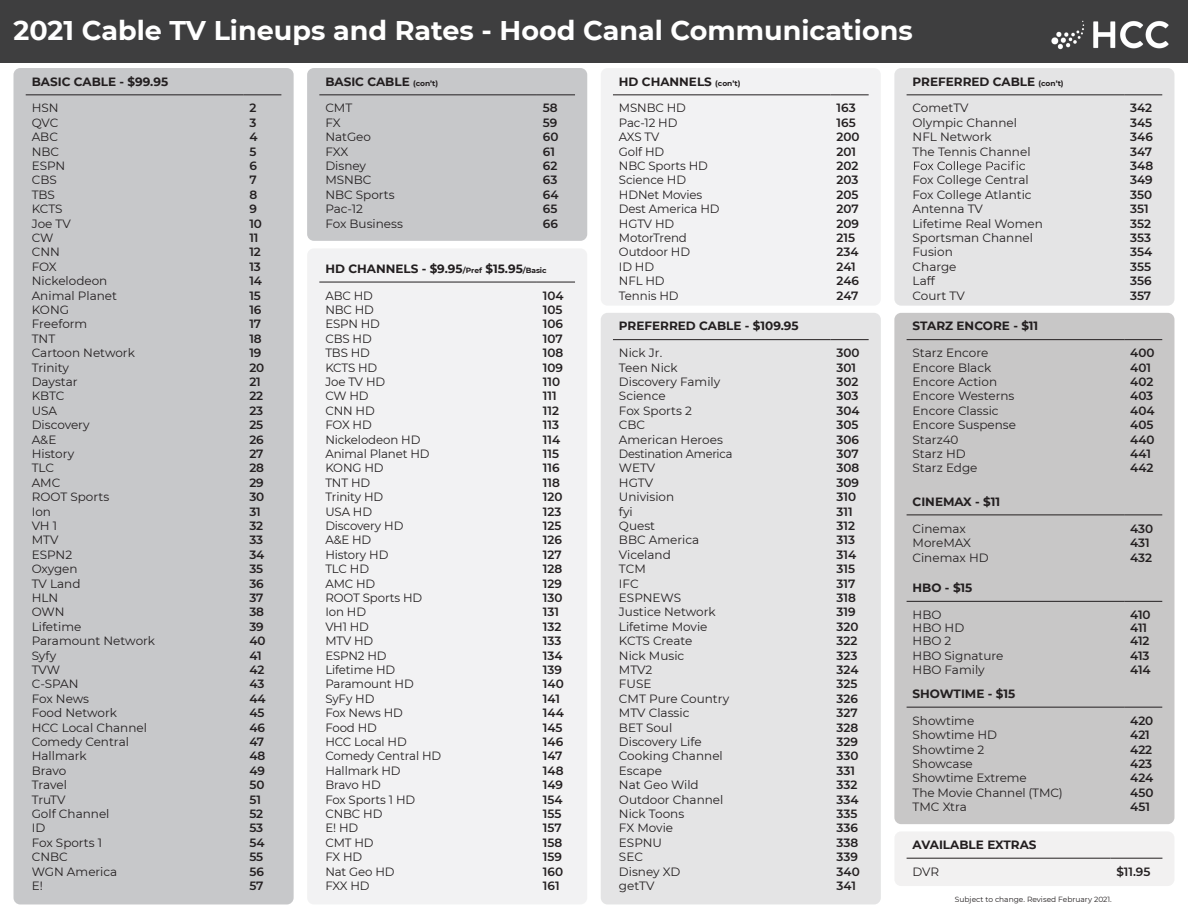
<style>
.page{position:relative;width:1188px;height:918px;background:#fff}
.page>*{position:absolute;margin:0;border:0;box-sizing:border-box;transform-origin:0 0}
.t1{font:700 27px "Montserrat";color:#fff}
.t2{font:12px/14.4px "Montserrat";color:#231f20}
.t3{font:600 12px/14.4px "Montserrat";color:#231f20}
.t4{font:700 12px "Montserrat";color:#231f20}
.t5{font:7.5px "Montserrat";color:#231f20}
.s1{font-size:7.5px}
</style>
<div class="page">
<div style="left:894px;top:831px;width:280px;height:55px;background:#f2f1f1;border-radius:7px"></div>
<div style="left:894px;top:68px;width:280px;height:238px;background:#e4e4e5;border-radius:7px"></div>
<div style="left:601px;top:313px;width:280px;height:591px;background:#e4e4e5;border-radius:7px"></div>
<div style="left:601px;top:68px;width:280px;height:238px;background:#f2f2f3;border-radius:7px"></div>
<div style="left:307px;top:248px;width:280px;height:657px;background:#f2f2f3;border-radius:7px"></div>
<div style="left:307px;top:68px;width:280px;height:173px;background:#c7c8ca;border-radius:7px"></div>
<div style="left:14px;top:68px;width:280px;height:836px;background:#c7c8ca;border-radius:7px"></div>
<div style="left:0;top:0;width:1188px;height:63px;background:#3e3e3f"></div>
<img style="left:1051px;top:20px;width:118px;height:30px">
<hr style="left:26px;top:94px;width:217px;height:1px;background:#231f20">
<hr style="left:243px;top:94px;width:38px;height:1px;background:#231f20">
<hr style="left:319px;top:282px;width:218px;height:1px;background:#231f20">
<hr style="left:537px;top:282px;width:38px;height:1px;background:#231f20">
<hr style="left:613px;top:339px;width:218px;height:1px;background:#231f20">
<hr style="left:831px;top:339px;width:38px;height:1px;background:#231f20">
<hr style="left:907px;top:94px;width:217px;height:1px;background:#231f20">
<hr style="left:1124px;top:94px;width:38px;height:1px;background:#231f20">
<svg style="left:914px;top:161px;width:111px;height:11px"></svg>
<hr style="left:319px;top:94px;width:218px;height:1px;background:#231f20">
<hr style="left:537px;top:94px;width:38px;height:1px;background:#231f20">
<hr style="left:613px;top:94px;width:218px;height:1px;background:#231f20">
<hr style="left:831px;top:94px;width:38px;height:1px;background:#231f20">
<hr style="left:907px;top:858px;width:203px;height:1px;background:#231f20">
<hr style="left:1110px;top:858px;width:52px;height:1px;background:#231f20">
<div style="left:894px;top:313px;width:280px;height:511px;background:#c8c7c7;border-radius:7px"></div>
<hr style="left:907px;top:339px;width:217px;height:1px;background:#231f20">
<hr style="left:1124px;top:339px;width:38px;height:1px;background:#231f20">
<hr style="left:907px;top:601px;width:217px;height:1px;background:#231f20">
<hr style="left:1124px;top:601px;width:38px;height:1px;background:#231f20">
<hr style="left:907px;top:707px;width:217px;height:1px;background:#231f20">
<hr style="left:1124px;top:707px;width:38px;height:1px;background:#231f20">
<hr style="left:907px;top:515px;width:217px;height:1px;background:#231f20">
<hr style="left:1124px;top:515px;width:38px;height:1px;background:#231f20">
<h1 class="t1" style="left:14px;top:11px;width:901px">2021 Cable TV Lineups and Rates - Hood Canal Communications</h1>
<p class="t4" style="left:32px;top:73px;width:138px">BASIC CABLE - $99.95</p>
<p class="t2" style="left:32px;top:101px;width:125px">HSN<br>QVC<br>ABC<br>NBC<br>ESPN<br>CBS<br>TBS<br>KCTS<br>Joe TV<br>CW<br>CNN<br>FOX<br>Nickelodeon<br>Animal Planet<br>KONG<br>Freeform<br>TNT<br>Cartoon Network<br>Trinity<br>Daystar<br>KBTC<br>USA<br>Discovery<br>A&amp;E<br>History<br>TLC<br>AMC<br>ROOT Sports<br>Ion<br>VH 1<br>MTV<br>ESPN2<br>Oxygen<br>TV Land<br>HLN<br>OWN<br>Lifetime<br>Paramount Network<br>Syfy<br>TVW<br>C-SPAN<br>Fox News<br>Food Network<br>HCC Local Channel<br>Comedy Central<br>Hallmark<br>Bravo<br>Travel<br>TruTV<br>Golf Channel<br>ID<br>Fox Sports 1<br>CNBC<br>WGN America<br>E!</p>
<p class="t3" style="left:249px;top:100px;width:18px">2<br>3<br>4<br>5<br>6<br>7<br>8<br>9<br>10<br>11<br>12<br>13<br>14<br>15<br>16<br>17<br>18<br>19<br>20<br>21<br>22<br>23<br>25<br>26<br>27<br>28<br>29<br>30<br>31<br>32<br>33<br>34<br>35<br>36<br>37<br>38<br>39<br>40<br>41<br>42<br>43<br>44<br>45<br>46<br>47<br>48<br>49<br>50<br>51<br>52<br>53<br>54<br>55<br>56<br>57</p>
<p class="t4" style="left:619px;top:73px;width:123px">HD CHANNELS <span class="s1">(con’t)</span></p>
<p class="t4" style="left:325px;top:73px;width:114px">BASIC CABLE <span class="s1">(con’t)</span></p>
<p class="t2" style="left:325px;top:101px;width:79px">CMT<br>FX<br>NatGeo<br>FXX<br>Disney<br>MSNBC<br>NBC Sports<br>Pac-12<br>Fox Business</p>
<p class="t3" style="left:543px;top:100px;width:17px">58<br>59<br>60<br>61<br>62<br>63<br>64<br>65<br>66</p>
<p class="t2" style="left:619px;top:101px;width:102px">MSNBC HD<br>Pac-12 HD<br>AXS TV<br>Golf HD<br>NBC Sports HD<br>Science HD<br>HDNet Movies<br>Dest America HD<br>HGTV HD<br>MotorTrend<br>Outdoor HD<br>ID HD<br>NFL HD<br>Tennis HD</p>
<p class="t3" style="left:837px;top:100px;width:25px">163<br>165<br>200<br>201<br>202<br>203<br>205<br>207<br>209<br>215<br>234<br>241<br>246<br>247</p>
<p class="t4" style="left:913px;top:73px;width:153px">PREFERRED CABLE <span class="s1">(con’t)</span></p>
<p class="t2" style="left:913px;top:101px;width:119px">CometTV<br>Olympic Channel<br>NFL Network<br>The Tennis Channel</p>
<p class="t2" style="left:913px;top:173px;width:132px">Fox College Central<br>Fox College Atlantic<br>Antenna TV<br>Lifetime Real Women<br>Sportsman Channel<br>Fusion<br>Charge<br>Laff<br>Court TV</p>
<p class="t3" style="left:1130px;top:100px;width:25px">342<br>345<br>346<br>347<br>348<br>349<br>350<br>351<br>352<br>353<br>354<br>355<br>356<br>357</p>
<p class="t4" style="left:325px;top:260px;width:223px">HD CHANNELS - $9.95<span class="s1">/Pref</span> $15.95<span class="s1">/Basic</span></p>
<p class="t2" style="left:325px;top:288px;width:117px">ABC HD<br>NBC HD<br>ESPN HD<br>CBS HD<br>TBS HD<br>KCTS HD<br>Joe TV HD<br>CW HD<br>CNN HD<br>FOX HD<br>Nickelodeon HD<br>Animal Planet HD<br>KONG HD<br>TNT HD<br>Trinity HD<br>USA HD<br>Discovery HD<br>A&amp;E HD<br>History HD<br>TLC HD<br>AMC HD<br>ROOT Sports HD<br>Ion HD<br>VH1 HD<br>MTV HD<br>ESPN2 HD<br>Lifetime HD<br>Paramount HD<br>SyFy HD<br>Fox News HD<br>Food HD<br>HCC Local HD<br>Comedy Central HD<br>Hallmark HD<br>Bravo HD<br>Fox Sports 1 HD<br>CNBC HD<br>E! HD<br>CMT HD<br>FX HD<br>Nat Geo HD<br>FXX HD</p>
<p class="t3" style="left:543px;top:288px;width:22px">104<br>105<br>106<br>107<br>108<br>109<br>110<br>111<br>112<br>113<br>114<br>115<br>116<br>118<br>120<br>123<br>125<br>126<br>127<br>128<br>129<br>130<br>131<br>132<br>133<br>134<br>139<br>140<br>141<br>144<br>145<br>146<br>147<br>148<br>149<br>154<br>155<br>157<br>158<br>159<br>160<br>161</p>
<p class="t4" style="left:619px;top:318px;width:181px">PREFERRED CABLE - $109.95</p>
<p class="t2" style="left:619px;top:345px;width:115px">Nick Jr.<br>Teen Nick<br>Discovery Family<br>Science<br>Fox Sports 2<br>CBC<br>American Heroes<br>Destination America<br>WETV<br>HGTV<br>Univision<br>fyi<br>Quest<br>BBC America<br>Viceland<br>TCM<br>IFC<br>ESPNEWS<br>Justice Network<br>Lifetime Movie<br>KCTS Create<br>Nick Music<br>MTV2<br>FUSE<br>CMT Pure Country<br>MTV Classic<br>BET Soul<br>Discovery Life<br>Cooking Channel<br>Escape<br>Nat Geo Wild<br>Outdoor Channel<br>Nick Toons<br>FX Movie<br>ESPNU<br>SEC<br>Disney XD<br>getTV</p>
<p class="t3" style="left:837px;top:345px;width:25px">300<br>301<br>302<br>303<br>304<br>305<br>306<br>307<br>308<br>309<br>310<br>311<br>312<br>313<br>314<br>315<br>317<br>318<br>319<br>320<br>322<br>323<br>324<br>325<br>326<br>327<br>328<br>329<br>330<br>331<br>332<br>334<br>335<br>336<br>338<br>339<br>340<br>341</p>
<p class="t4" style="left:913px;top:318px;width:127px">STARZ ENCORE - $11</p>
<p class="t2" style="left:913px;top:345px;width:105px">Starz Encore<br>Encore Black<br>Encore Action<br>Encore Westerns<br>Encore Classic<br>Encore Suspense<br>Starz40<br>Starz HD</p>
<p class="t3" style="left:1130px;top:345px;width:26px">400<br>401<br>402<br>403<br>404<br>405<br>440<br>441</p>
<p class="t2" style="left:913px;top:460px;width:66px">Starz Edge</p>
<p class="t3" style="left:1130px;top:460px;width:25px">442</p>
<p class="t4" style="left:913px;top:493px;width:89px">CINEMAX - $11</p>
<p class="t2" style="left:913px;top:521px;width:60px">Cinemax<br>MoreMAX</p>
<p class="t3" style="left:1130px;top:521px;width:25px">430<br>431</p>
<p class="t2" style="left:912px;top:550px;width:78px">Cinemax HD</p>
<p class="t3" style="left:1130px;top:550px;width:23px">432</p>
<p class="t4" style="left:913px;top:579px;width:61px">HBO - $15</p>
<p class="t2" style="left:913px;top:607px;width:30px">HBO</p>
<p class="t2" style="left:913px;top:633px;width:92px">HBO 2<br>HBO Signature<br>HBO Family</p>
<p class="t3" style="left:1130px;top:607px;width:22px">410</p>
<p class="t3" style="left:1130px;top:633px;width:22px;text-align:justify">412<br>413<br>414</p>
<p class="t2" style="left:913px;top:620px;width:53px">HBO HD</p>
<p class="t3" style="left:1130px;top:620px;width:19px">411</p>
<p class="t4" style="left:913px;top:685px;width:104px">SHOWTIME - $15</p>
<p class="t2" style="left:913px;top:713px;width:63px">Showtime</p>
<p class="t2" style="left:913px;top:742px;width:152px">Showtime 2<br>Showcase<br>Showtime Extreme<br>The Movie Channel (TMC)<br>TMC Xtra</p>
<p class="t3" style="left:1130px;top:713px;width:25px">420</p>
<p class="t3" style="left:1130px;top:742px;width:25px;text-align:justify">422<br>423<br>424<br>450<br>451</p>
<p class="t2" style="left:913px;top:728px;width:86px">Showtime HD</p>
<p class="t3" style="left:1130px;top:727px;width:21px">421</p>
<p class="t4" style="left:913px;top:836px;width:126px">AVAILABLE EXTRAS</p>
<p class="t2" style="left:913px;top:864px;width:28px">DVR</p>
<p class="t3" style="left:1116px;top:864px;width:36px">$11.95</p>
<p class="t5" style="left:955px;top:894px;width:158px">Subject to change. Revised February 2021.</p>
</div>
